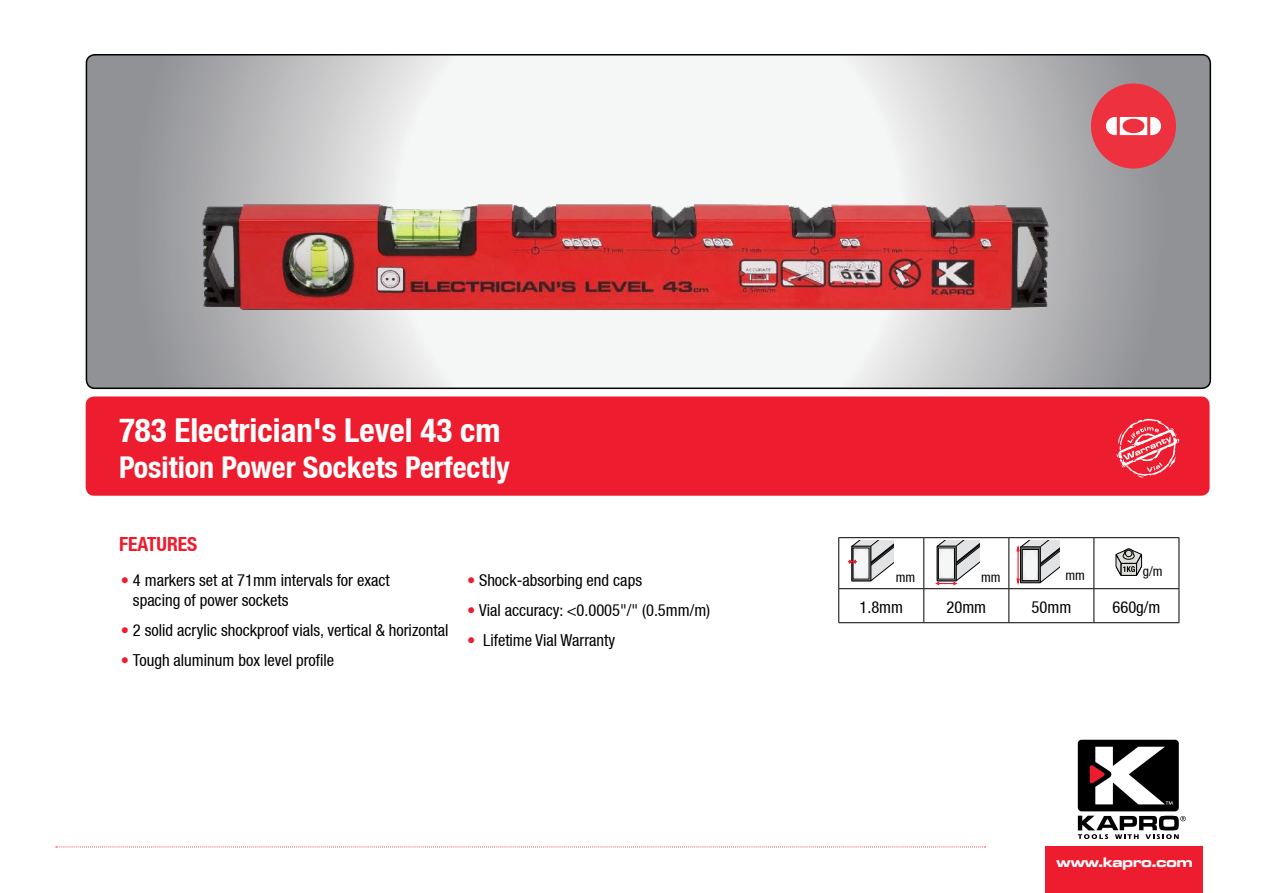
<style>
.page{position:relative;width:1263px;height:893px;background:#fff}
.page>*{position:absolute;margin:0;border:0;box-sizing:border-box;transform-origin:0 0}
.t1{font:700 condensed 33px "Helvetica Neue LT";color:#fff}
.t2{font:700 condensed 30px "Helvetica Neue LT";color:#fff}
.t3{font:700 condensed 19.5px "Helvetica Neue LT";color:#ed1c2e}
.t4{font:condensed 16.5px/19.5px "Helvetica Neue LT";color:#000}
.t5{font:700 expanded 14.25px "Microgramma LT";color:#fff}
.t6{font:condensed 13.5px "Helvetica Neue LT";color:#000}
.s1{color:#ed1c2e}
</style>
<div class="page">
<svg style="left:86px;top:55px;width:1124px;height:333px"></svg>
<div style="left:86px;top:54px;width:1125px;height:335px;border:2px solid #000;border-radius:9px"></div>
<div style="left:86px;top:396px;width:1123px;height:100px;background:#ed1c2e;border-radius:9px"></div>
<div style="left:1091px;top:84px;width:85px;height:85px;background:#ee313e;border-radius:50%"></div>
<svg style="left:1106px;top:117px;width:55px;height:18px"></svg>
<div style="left:1045px;top:846px;width:157px;height:47px;background:#ed1c2e"></div>
<div style="left:1078px;top:740px;width:101px;height:71px;background:#000;border-radius:4px"></div>
<svg style="left:1078px;top:816px;width:108px;height:23px"></svg>
<svg style="left:1090px;top:747px;width:82px;height:58px"></svg>
<svg style="left:56px;top:846px;width:929px;height:1px"></svg>
<hr style="left:838px;top:537px;width:86px;height:1px;background:#000">
<hr style="left:838px;top:538px;width:1px;height:50px;background:#000">
<hr style="left:924px;top:537px;width:85px;height:1px;background:#000">
<hr style="left:923px;top:538px;width:1px;height:50px;background:#000">
<hr style="left:1009px;top:537px;width:85px;height:1px;background:#000">
<hr style="left:1008px;top:538px;width:1px;height:50px;background:#000">
<hr style="left:1094px;top:537px;width:85px;height:1px;background:#000">
<hr style="left:1093px;top:538px;width:1px;height:50px;background:#000">
<hr style="left:1178px;top:538px;width:1px;height:50px;background:#000">
<hr style="left:838px;top:588px;width:86px;height:1px;background:#000">
<hr style="left:838px;top:589px;width:1px;height:33px;background:#000">
<hr style="left:924px;top:588px;width:85px;height:1px;background:#000">
<hr style="left:923px;top:589px;width:1px;height:33px;background:#000">
<hr style="left:1009px;top:588px;width:85px;height:1px;background:#000">
<hr style="left:1008px;top:589px;width:1px;height:33px;background:#000">
<hr style="left:1094px;top:588px;width:85px;height:1px;background:#000">
<hr style="left:1093px;top:589px;width:1px;height:33px;background:#000">
<hr style="left:1178px;top:589px;width:1px;height:33px;background:#000">
<hr style="left:838px;top:622px;width:86px;height:1px;background:#000">
<hr style="left:924px;top:622px;width:85px;height:1px;background:#000">
<hr style="left:1009px;top:622px;width:85px;height:1px;background:#000">
<hr style="left:1094px;top:622px;width:85px;height:1px;background:#000">
<svg style="left:1115px;top:548px;width:27px;height:28px"></svg>
<svg style="left:848px;top:540px;width:46px;height:41px"></svg>
<svg style="left:1016px;top:540px;width:44px;height:44px"></svg>
<div style="left:1022px;top:549px;width:16px;height:32px;background:#f5f6f6"></div>
<div style="left:1022px;top:549px;width:16px;height:32px;border:1px solid #000"></div>
<svg style="left:935px;top:540px;width:44px;height:46px"></svg>
<img style="left:183px;top:191px;width:888px;height:131px">
<svg style="left:1116px;top:418px;width:63px;height:60px"></svg>
<h1 class="t1" style="left:119px;top:410px;width:383px">783 Electrician's Level 43 cm</h1>
<h2 class="t2" style="left:119px;top:449px;width:392px">Position Power Sockets Perfectly</h2>
<p class="t3" style="left:119px;top:533px;width:80px">FEATURES</p>
<p class="t4" style="left:133px;top:571px;width:258px;text-indent:-12px"><span class="s1">•</span> 4 markers set at 71mm intervals for exact spacing of power sockets</p>
<p class="t4" style="left:121px;top:620px;width:329px"><span class="s1">•</span> 2 solid acrylic shockproof vials, vertical &amp; horizontal</p>
<p class="t4" style="left:121px;top:650px;width:215px"><span class="s1">•</span> Tough aluminum box level profile</p>
<p class="t4" style="left:467px;top:571px;width:176px"><span class="s1">•</span> Shock-absorbing end caps</p>
<p class="t4" style="left:467px;top:601px;width:245px"><span class="s1">•</span> Vial accuracy: &lt;0.0005"/" (0.5mm/m)</p>
<p class="t4" style="left:467px;top:631px;width:150px"><span class="s1">•</span> Lifetime Vial Warranty</p>
<p class="t6" style="left:896px;top:569px;width:21px">mm</p>
<p class="t6" style="left:981px;top:569px;width:21px">mm</p>
<p class="t6" style="left:1065px;top:568px;width:21px">mm</p>
<p class="t6" style="left:1143px;top:563px;width:21px">g/m</p>
<p class="t4" style="left:859px;top:598px;width:45px">1.8mm</p>
<p class="t4" style="left:946px;top:598px;width:41px">20mm</p>
<p class="t4" style="left:1031px;top:598px;width:41px">50mm</p>
<p class="t4" style="left:1112px;top:598px;width:49px">660g/m</p>
<p class="t5" style="left:1056px;top:853px;width:138px">www.kapro.com</p>
</div>
